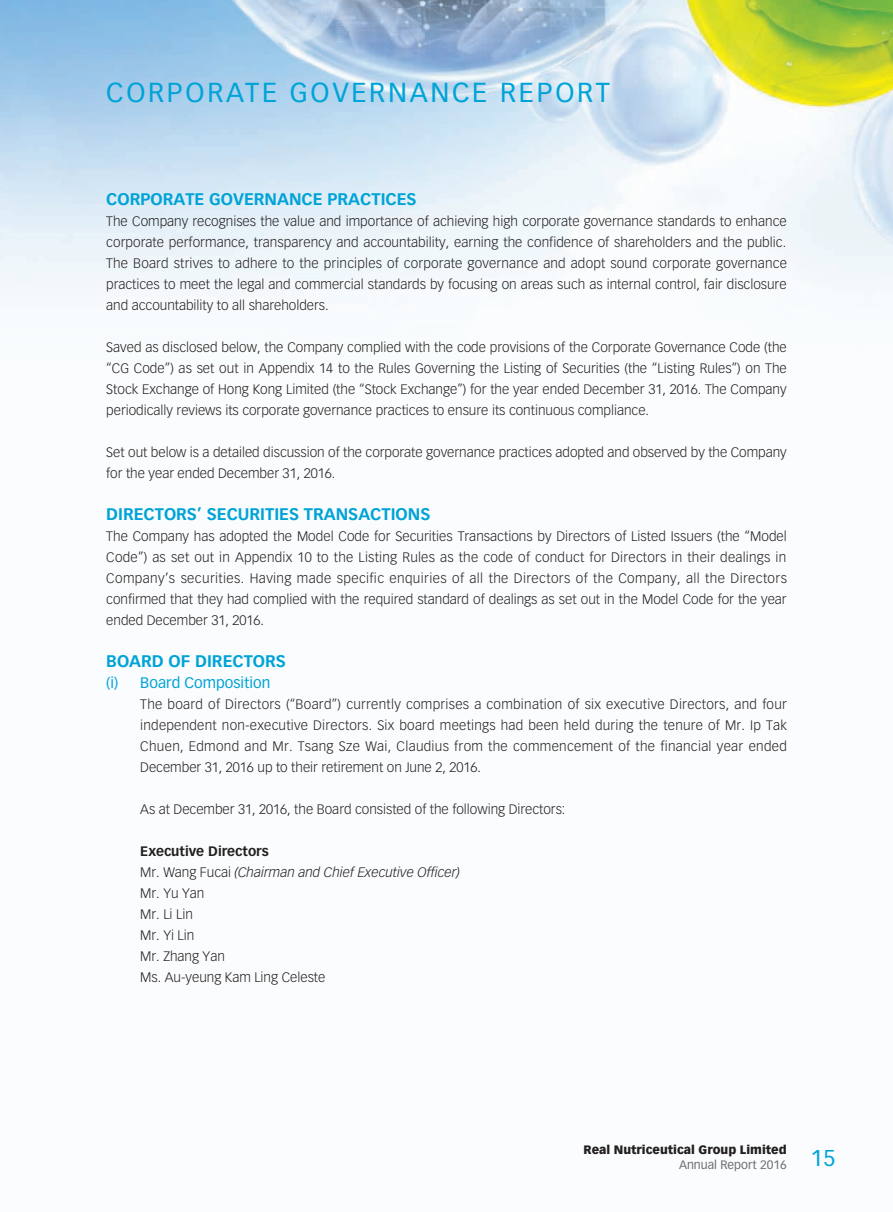
<style>
.page{position:relative;width:893px;height:1212px;background:#fff}
.page>*{position:absolute;margin:0;border:0;box-sizing:border-box;transform-origin:0 0}
.t1{font:27px "Vectora LT Std";letter-spacing:.1em;color:#00a3d7}
.t2{font:22.5px "Vectora LT Std";color:#00a3d7}
._01_H1{font:700 16.5px "Vectora LT Std";color:#00a3d7}
._02_H2{font:15px "Vectora LT Std";color:#00a3d7}
._00_txt{font:300 13.5px/21px "Vectora LT Std";color:#231f20;text-align:justify}
._00_txt-2{font:italic 300 13.5px "Vectora LT Std";color:#231f20}
._03_H3{font:700 13.5px "Vectora LT Std";color:#231f20}
.t3{font:900 12px "Vectora LT Std";color:#231f20}
.t4{font:12px "Vectora LT Std";color:#6c6d70}
.s1{font-style:normal}
</style>
<div class="page">
<img style="left:0;top:0;width:893px;height:303px">
<p class="t1" style="left:106px;top:76px;width:505px">CORPORATE GOVERNANCE REPORT</p>
<p class="_01_H1" style="left:106px;top:189px;width:312px">CORPORATE GOVERNANCE PRACTICES</p>
<p class="_00_txt" style="left:106px;top:211px;width:682px">The Company recognises the value and importance of achieving high corporate governance standards to enhance corporate performance, transparency and accountability, earning the confidence of shareholders and the public.<br>The Board strives to adhere to the principles of corporate governance and adopt sound corporate governance practices to meet the legal and commercial standards by focusing on areas such as internal control, fair disclosure and accountability to all shareholders.</p>
<p class="_00_txt" style="left:106px;top:337px;width:682px">Saved as disclosed below, the Company complied with the code provisions of the Corporate Governance Code (the “CG Code”) as set out in Appendix 14 to the Rules Governing the Listing of Securities (the “Listing Rules”) on The Stock Exchange of Hong Kong Limited (the “Stock Exchange”) for the year ended December 31, 2016. The Company periodically reviews its corporate governance practices to ensure its continuous compliance.</p>
<p class="_00_txt" style="left:106px;top:442px;width:682px">Set out below is a detailed discussion of the corporate governance practices adopted and observed by the Company for the year ended December 31, 2016.</p>
<p class="_01_H1" style="left:106px;top:504px;width:326px">DIRECTORS’ SECURITIES TRANSACTIONS</p>
<p class="_00_txt" style="left:106px;top:526px;width:682px">The Company has adopted the Model Code for Securities Transactions by Directors of Listed Issuers (the “Model Code”) as set out in Appendix 10 to the Listing Rules as the code of conduct for Directors in their dealings in Company’s securities. Having made specific enquiries of all the Directors of the Company, all the Directors confirmed that they had complied with the required standard of dealings as set out in the Model Code for the year ended December 31, 2016.</p>
<p class="_01_H1" style="left:106px;top:651px;width:181px">BOARD OF DIRECTORS</p>
<p class="_02_H2" style="left:106px;top:674px;width:166px">(i) Board Composition</p>
<p class="_00_txt" style="left:140px;top:694px;width:648px">The board of Directors (“Board”) currently comprises a combination of six executive Directors, and four independent non-executive Directors. Six board meetings had been held during the tenure of Mr. Ip Tak Chuen, Edmond and Mr. Tsang Sze Wai, Claudius from the commencement of the financial year ended December 31, 2016 up to their retirement on June 2, 2016.</p>
<p class="_00_txt" style="left:140px;top:799px;width:427px">As at December 31, 2016, the Board consisted of the following Directors:</p>
<p class="_03_H3" style="left:140px;top:843px;width:130px">Executive Directors</p>
<p class="_00_txt-2" style="left:140px;top:864px;width:321px"><span class="s1">Mr. Wang Fucai</span> (Chairman and Chief Executive Officer)</p>
<p class="_00_txt" style="left:140px;top:883px;width:66px">Mr. Yu Yan</p>
<p class="_00_txt" style="left:140px;top:904px;width:54px">Mr. Li Lin</p>
<p class="_00_txt" style="left:140px;top:925px;width:56px">Mr. Yi Lin</p>
<p class="_00_txt" style="left:140px;top:946px;width:86px">Mr. Zhang Yan</p>
<p class="_00_txt" style="left:140px;top:967px;width:187px">Ms. Au-yeung Kam Ling Celeste</p>
<p class="t3" style="left:583px;top:1142px;width:205px">Real Nutriceutical Group Limited</p>
<p class="t4" style="left:679px;top:1157px;width:109px">Annual Report 2016</p>
<p class="t2" style="left:811px;top:1145px;width:27px">15</p>
</div>
